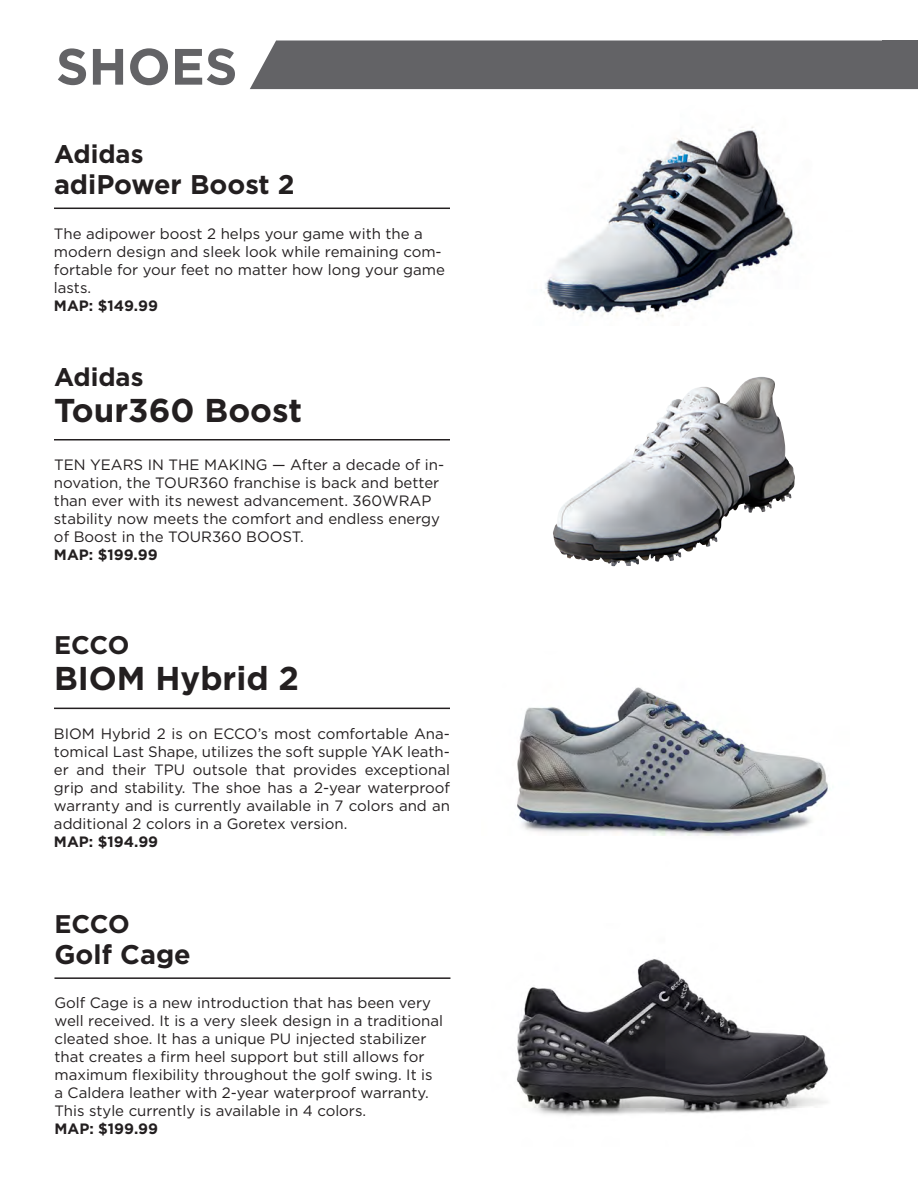
<style>
.page{position:relative;width:918px;height:1188px;background:#fff}
.page>*{position:absolute;margin:0;border:0;box-sizing:border-box;transform-origin:0 0}
.t1{font:700 51px "Gotham HTF";color:#636366}
.t2{font:700 33px "Gotham HTF";color:#231f20}
.t3{font:700 27px "Gotham HTF";color:#231f20}
.t4{font:700 25.5px "Gotham HTF";color:#231f20}
.t5{font:15px/18px "Gotham HTF";color:#231f20}
.t6{font:700 15px "Gotham HTF";color:#231f20}
</style>
<div class="page">
<img style="left:544px;top:126px;width:250px;height:191px">
<img style="left:553px;top:377px;width:209px;height:189px">
<hr style="left:54px;top:439px;width:396px;height:2px;background:#231f20">
<hr style="left:54px;top:708px;width:396px;height:1px;background:#231f20">
<hr style="left:54px;top:208px;width:396px;height:1px;background:#231f20">
<hr style="left:54px;top:977px;width:396px;height:2px;background:#231f20">
<img style="left:516px;top:959px;width:312px;height:157px">
<img style="left:517px;top:687px;width:311px;height:149px">
<div style="left:250px;top:40px;width:632px;height:49px;background:#636366"></div>
<div style="left:882px;top:40px;width:36px;height:49px;background:#636366"></div>
<p class="t1" style="left:56px;top:37px;width:183px">SHOES</p>
<p class="t4" style="left:54px;top:140px;width:91px">Adidas</p>
<p class="t3" style="left:54px;top:169px;width:242px">adiPower Boost 2</p>
<p class="t5" style="left:54px;top:224px;width:393px">The adipower boost 2 helps your game with the a modern design and sleek look while remaining com&shy;fortable for your feet no matter how long your game lasts.</p>
<p class="t6" style="left:54px;top:297px;width:105px">MAP: $149.99</p>
<p class="t4" style="left:54px;top:362px;width:91px">Adidas</p>
<p class="t2" style="left:54px;top:391px;width:250px">Tour360 Boost</p>
<p class="t5" style="left:54px;top:456px;width:392px">TEN YEARS IN THE MAKING — After a decade of in&shy;novation, the TOUR360 franchise is back and better than ever with its newest advancement. 360WRAP stability now meets the comfort and endless energy of Boost in the TOUR360 BOOST.</p>
<p class="t6" style="left:54px;top:546px;width:105px">MAP: $199.99</p>
<p class="t4" style="left:54px;top:631px;width:77px">ECCO</p>
<p class="t2" style="left:54px;top:660px;width:247px">BIOM Hybrid 2</p>
<p class="t5" style="left:54px;top:724px;width:398px;text-align:justify">BIOM Hybrid 2 is on ECCO’s most comfortable Ana&shy;tomical Last Shape, utilizes the soft supple YAK leath&shy;er and their TPU outsole that provides exceptional grip and stability. The shoe has a 2-year waterproof warranty and is currently available in 7 colors and an additional 2 colors in a Goretex version.</p>
<p class="t6" style="left:54px;top:833px;width:106px">MAP: $194.99</p>
<p class="t4" style="left:54px;top:910px;width:77px">ECCO</p>
<p class="t3" style="left:54px;top:939px;width:138px">Golf Cage</p>
<p class="t5" style="left:54px;top:994px;width:390px">Golf Cage is a new introduction that has been very well received. It is a very sleek design in a traditional cleated shoe. It has a unique PU injected stabilizer that creates a firm heel support but still allows for maximum flexibility throughout the golf swing. It is a Caldera leather with 2-year waterproof warranty.<br>This style currently is available in 4 colors.</p>
<p class="t6" style="left:54px;top:1120px;width:105px">MAP: $199.99</p>
</div>
